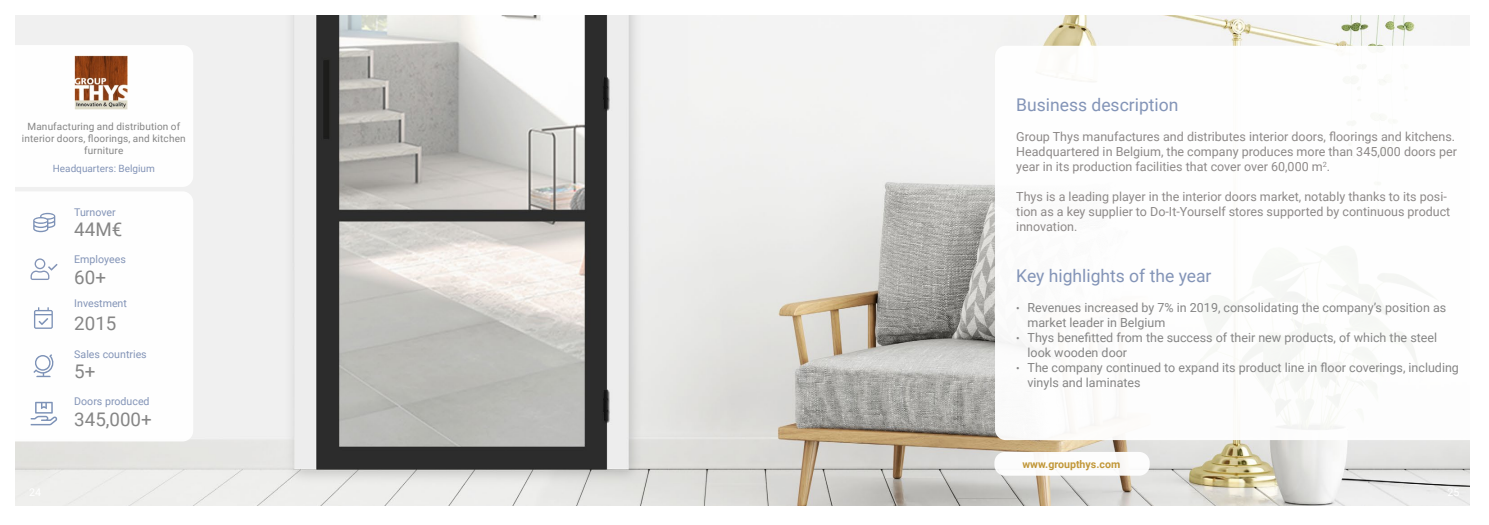
<style>
.page{position:relative;width:1489px;height:525px;background:#fff}
.page>*{position:absolute;margin:0;border:0;box-sizing:border-box;transform-origin:0 0}
.t1{font:18.75px "Roboto";color:#858585}
.t2{font:17.5px "Roboto";color:#8394b7}
.t3{font:12.5px/15px "Roboto";color:#8d8988}
.t4{font:12.5px/15px "Roboto";color:#858585}
.t5{font:10.62px "Roboto";color:#8394b7}
.t6{font:700 10.62px "Roboto";color:#c19532}
.t7{font:10px/12px "Roboto";letter-spacing:.015em;color:#858585;text-align:center}
.t8{font:10px "Roboto";color:#8394b7}
.s1{font-size:10.62px}
</style>
<div class="page">
<img style="left:16px;top:16px;width:1453px;height:489px">
<div style="left:1px;top:45px;width:192px;height:142px;background:#fff;border-radius:11px"></div>
<div style="left:0;top:191px;width:193px;height:250px;background:#fff;border-radius:11px"></div>
<svg style="left:994px;top:46px;width:475px;height:394px"></svg>
<img style="left:74px;top:56px;width:54px;height:54px">
<div style="left:994px;top:451px;width:155px;height:24px;background:#fff;border-radius:11px"></div>
<svg style="left:33px;top:213px;width:22px;height:19px"></svg>
<svg style="left:34px;top:307px;width:19px;height:21px"></svg>
<svg style="left:33px;top:354px;width:21px;height:23px"></svg>
<svg style="left:31px;top:401px;width:26px;height:24px"></svg>
<svg style="left:31px;top:258px;width:27px;height:22px"></svg>
<p class="t7" style="left:22px;top:119px;width:165px">Manufacturing and distribution of interior doors, floorings, and kitchen furniture</p>
<p class="t8" style="left:53px;top:162px;width:104px">Headquarters: Belgium</p>
<p class="t5" style="left:74px;top:205px;width:43px">Turnover</p>
<h1 class="t1" style="left:74px;top:216px;width:49px">44M€</h1>
<p class="t5" style="left:74px;top:252px;width:53px">Employees</p>
<h1 class="t1" style="left:74px;top:263px;width:33px">60+</h1>
<p class="t5" style="left:74px;top:295px;width:54px">Investment</p>
<h1 class="t1" style="left:74px;top:310px;width:44px">2015</h1>
<p class="t5" style="left:74px;top:346px;width:74px">Sales countries</p>
<h1 class="t1" style="left:74px;top:358px;width:23px">5+</h1>
<p class="t5" style="left:74px;top:394px;width:77px">Doors produced</p>
<h1 class="t1" style="left:74px;top:406px;width:79px">345,000+</h1>
<h2 class="t2" style="left:1016px;top:92px;width:164px">Business description</h2>
<p class="t3" style="left:1016px;top:128px;width:442px">Group Thys manufactures and distributes interior doors, floorings and kitchens.<br>Headquartered in Belgium, the company produces more than 345,000 doors per year in its production facilities that cover over 60,000 m<sup>2</sup>.</p>
<p class="t3" style="left:1016px;top:188px;width:435px">Thys is a leading player in the interior doors market, notably thanks to its posi&shy;tion as a key supplier to Do-It-Yourself stores supported by continuous product innovation.</p>
<h2 class="t2" style="left:1016px;top:263px;width:197px">Key highlights of the year</h2>
<p class="t4" style="left:1027px;top:299px;width:420px;text-indent:-11px"><span class="s1">•</span> Revenues increased by 7% in 2019, consolidating the company’s position as market leader in Belgium</p>
<p class="t4" style="left:1027px;top:329px;width:411px;text-indent:-11px"><span class="s1">•</span> Thys benefitted from the success of their new products, of which the steel look wooden door</p>
<p class="t4" style="left:1027px;top:359px;width:433px;text-indent:-11px"><span class="s1">•</span> The company continued to expand its product line in floor coverings, including vinyls and laminates</p>
<p class="t6" style="left:1022px;top:456px;width:99px">www.groupthys.com</p>
</div>
